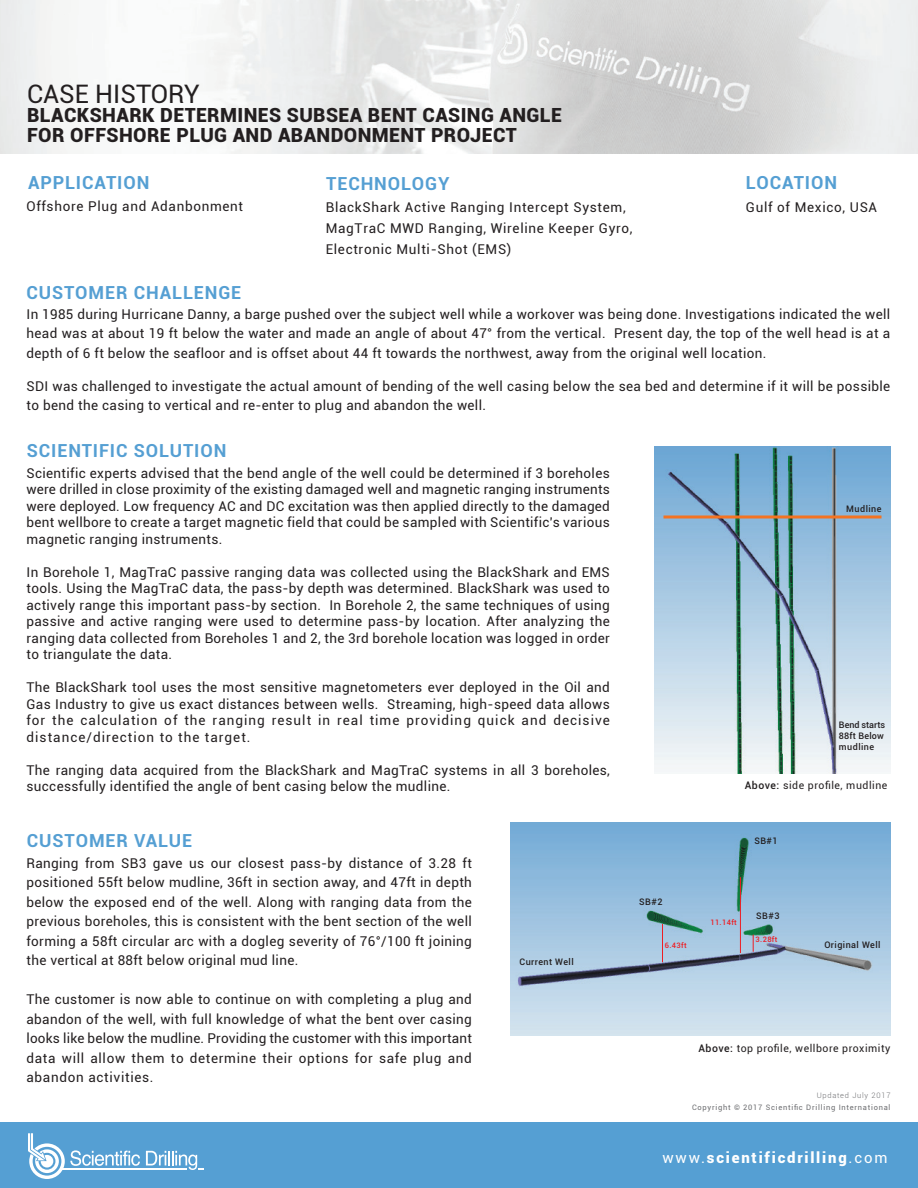
<style>
.page{position:relative;width:918px;height:1188px;background:#fff}
.page>*{position:absolute;margin:0;border:0;box-sizing:border-box;transform-origin:0 0}
.t1{font:25.5px "Roboto";color:#231f20}
.t2{font:900 19.5px/19.5px "Roboto";letter-spacing:.02em;color:#231f20}
.t3{font:700 18px "Roboto";letter-spacing:.05em;color:#559fd3}
.t4{font:900 15px "Roboto";letter-spacing:.12em;color:#fff}
.t5{font:13.5px/16.5px "Roboto";letter-spacing:.025em;color:#231f20;text-align:justify}
.t6{font:13.5px/21px "Roboto";letter-spacing:.05em;color:#231f20}
.t7{font:10.5px "Roboto";letter-spacing:.05em;color:#231f20}
.t8{font:500 9px "Roboto";letter-spacing:.05em;color:#231f20}
.t9{font:500 9px/10.8px "Roboto";letter-spacing:.02em;color:#231f20}
.t10{font:7.5px "Roboto";letter-spacing:.1em;color:#6c6d70}
.t11{font:500 7.5px "Roboto";letter-spacing:.05em;color:#ee1d23}
.t12{font:300 7.5px "Roboto";letter-spacing:.1em;color:#6c6d70}
.s1{font-weight:500}
.s2{font-weight:400}
</style>
<div class="page">
<img style="left:510px;top:823px;width:380px;height:213px">
<img style="left:654px;top:446px;width:237px;height:327px">
<hr style="left:663px;top:515px;width:219px;height:3px;background:#f47321">
<hr style="left:662px;top:924px;width:1px;height:38px;background:#ee1d23">
<hr style="left:740px;top:877px;width:1px;height:76px;background:#ee1d23">
<svg style="left:753px;top:935px;width:1px;height:17px"></svg>
<div style="left:0;top:1122px;width:918px;height:66px;background:#559fd3"></div>
<svg style="left:28px;top:1133px;width:112px;height:46px"></svg>
<hr style="left:61px;top:1168px;width:126px;height:2px;background:#fff">
<svg style="left:146px;top:1151px;width:57px;height:19px"></svg>
<img style="left:0;top:0;width:918px;height:153px">
<h1 class="t1" style="left:27px;top:76px;width:175px">CASE HISTORY</h1>
<h2 class="t2" style="left:27px;top:105px;width:537px">BLACKSHARK DETERMINES SUBSEA BENT CASING ANGLE<br>FOR OFFSHORE PLUG AND ABANDONMENT PROJECT</h2>
<h3 class="t3" style="left:28px;top:170px;width:123px">APPLICATION</h3>
<h3 class="t3" style="left:326px;top:171px;width:125px">TECHNOLOGY</h3>
<h3 class="t3" style="left:746px;top:170px;width:93px">LOCATION</h3>
<p class="t6" style="left:26px;top:195px;width:218px">Offshore Plug and Adanbonment</p>
<h3 class="t3" style="left:27px;top:280px;width:216px">CUSTOMER CHALLENGE</h3>
<p class="t6" style="left:326px;top:197px;width:308px">BlackShark Active Ranging Intercept System,<br>MagTraC MWD Ranging, Wireline Keeper Gyro,<br>Electronic Multi-Shot (EMS)</p>
<p class="t6" style="left:746px;top:197px;width:133px">Gulf of Mexico, USA</p>
<p class="t5" style="left:27px;top:304px;width:865px;line-height:19.5px">In 1985 during Hurricane Danny, a barge pushed over the subject well while a workover was being done. Investigations indicated the well head was at about 19 ft below the water and made an angle of about 47° from the vertical. Present day, the top of the well head is at a depth of 6 ft below the seafloor and is offset about 44 ft towards the northwest, away from the original well location.</p>
<p class="t5" style="left:27px;top:376px;width:865px;line-height:19.5px">SDI was challenged to investigate the actual amount of bending of the well casing below the sea bed and determine if it will be possible to bend the casing to vertical and re-enter to plug and abandon the well.</p>
<h3 class="t3" style="left:27px;top:438px;width:201px">SCIENTIFIC SOLUTION</h3>
<p class="t5" style="left:27px;top:464px;width:585px">Scientific experts advised that the bend angle of the well could be determined if 3 boreholes were drilled in close proximity of the existing damaged well and magnetic ranging instruments were deployed. Low frequency AC and DC excitation was then applied directly to the damaged bent wellbore to create a target magnetic field that could be sampled with Scientific's various magnetic ranging instruments.</p>
<p class="t5" style="left:27px;top:563px;width:585px">In Borehole 1, MagTraC passive ranging data was collected using the BlackShark and EMS tools. Using the MagTraC data, the pass-by depth was determined. BlackShark was used to actively range this important pass-by section. In Borehole 2, the same techniques of using passive and active ranging were used to determine pass-by location. After analyzing the ranging data collected from Boreholes 1 and 2, the 3rd borehole location was logged in order to triangulate the data.</p>
<p class="t5" style="left:27px;top:679px;width:585px">The BlackShark tool uses the most sensitive magnetometers ever deployed in the Oil and Gas Industry to give us exact distances between wells. Streaming, high-speed data allows for the calculation of the ranging result in real time providing quick and decisive distance/direction to the target.</p>
<p class="t5" style="left:27px;top:761px;width:585px">The ranging data acquired from the BlackShark and MagTraC systems in all 3 boreholes, successfully identified the angle of bent casing below the mudline.</p>
<h3 class="t3" style="left:27px;top:828px;width:167px">CUSTOMER VALUE</h3>
<p class="t5" style="left:27px;top:853px;width:447px;line-height:19.5px">Ranging from SB3 gave us our closest pass-by distance of 3.28 ft positioned 55ft below mudline, 36ft in section away, and 47ft in depth below the exposed end of the well. Along with ranging data from the previous boreholes, this is consistent with the bent section of the well forming a 58ft circular arc with a dogleg severity of 76°/100 ft joining the vertical at 88ft below original mud line.</p>
<p class="t5" style="left:27px;top:989px;width:447px;line-height:19.5px">The customer is now able to continue on with completing a plug and abandon of the well, with full knowledge of what the bent over casing looks like below the mudline. Providing the customer with this important data will allow them to determine their options for safe plug and abandon activities.</p>
<p class="t8" style="left:520px;top:956px;width:56px">Current Well</p>
<p class="t8" style="left:846px;top:503px;width:37px">Mudline</p>
<p class="t9" style="left:839px;top:720px;width:48px">Bend starts<br>88ft Below mudline</p>
<p class="t7" style="left:745px;top:778px;width:144px"><span class="s1">Above:</span> side profile, mudline</p>
<p class="t8" style="left:639px;top:895px;width:25px">SB#2</p>
<p class="t11" style="left:665px;top:940px;width:23px">6.43ft</p>
<p class="t8" style="left:754px;top:834px;width:25px">SB#1</p>
<p class="t11" style="left:710px;top:917px;width:28px">11.14ft</p>
<p class="t8" style="left:756px;top:909px;width:25px">SB#3</p>
<p class="t11" style="left:756px;top:934px;width:23px">3.28ft</p>
<p class="t8" style="left:824px;top:939px;width:58px">Original Well</p>
<p class="t7" style="left:698px;top:1041px;width:194px"><span class="s1">Above:</span> top profile, wellbore proximity</p>
<p class="t12" style="left:817px;top:1091px;width:75px">Updated July 2017</p>
<p class="t10" style="left:692px;top:1103px;width:200px">Copyright © 2017 Scientific Drilling International</p>
<p class="t4" style="left:662px;top:1147px;width:226px"><span class="s2">www.</span>scientificdrilling<span class="s2">.com</span></p>
</div>
